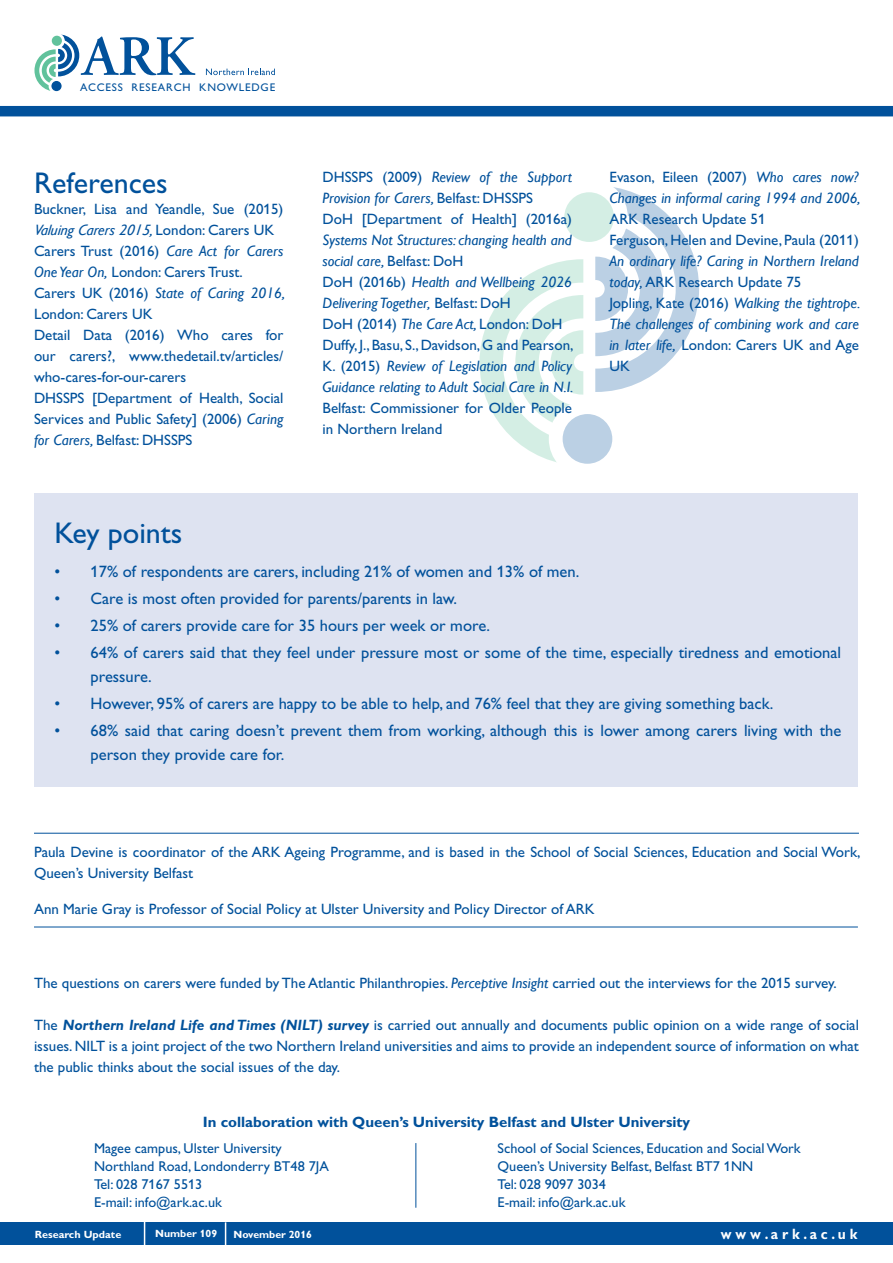
<style>
.page{position:relative;width:893px;height:1263px;background:#fff}
.page>*{position:absolute;margin:0;border:0;box-sizing:border-box;transform-origin:0 0}
.t1{font:30px "Gill Alt One";color:#01519b}
.List_Paragraph{font:16.5px/24px "Gill Alt One";color:#01519b}
.Pa8{font:15px/21px "Gill Alt One";color:#01519b;text-align:justify}
.t2{font:italic 15px/21px "Gill Sans";color:#01519b;text-align:justify}
.Heading_4{font:700 15px "Gill Alt One";color:#01519b}
.t3{font:700 15px "Gill Alt One";color:#fff;scale:.92 1}
.t4{font:14.25px "Gill Alt One";color:#01519b}
.t5{font:11.1px "Gill Sans";letter-spacing:.075em;color:#01519b}
.t6{font:700 10.5px "Gill Alt One";color:#fff}
.s1{font-family:"Gill Sans";font-style:italic}
.s2{font-family:"Gill Sans"}
.s3{font-family:"Gill Alt One";font-style:normal}
.s4{font-weight:700;font-style:italic}
</style>
<div class="page">
<div style="left:0;top:1222px;width:893px;height:23px;background:#01519b"></div>
<svg style="left:144px;top:1222px;width:1px;height:23px"></svg>
<svg style="left:225px;top:1222px;width:1px;height:23px"></svg>
<div style="left:0;top:106px;width:893px;height:10px;background:#01519b"></div>
<svg style="left:206px;top:69px;width:69px;height:6px"></svg>
<svg style="left:34px;top:34px;width:161px;height:58px"></svg>
<hr style="left:415px;top:1143px;width:1px;height:65px;background:#01519b">
<div style="left:34px;top:493px;width:824px;height:294px;background:#dee3f1"></div>
<svg style="left:479px;top:259px;width:104px;height:205px"></svg>
<svg style="left:595px;top:187px;width:104px;height:205px"></svg>
<div style="left:564px;top:192px;width:50px;height:50px;background:#d4eee4;border-radius:50%"></div>
<div style="left:563px;top:414px;width:49px;height:50px;background:#bbd0e4;border-radius:50%"></div>
<hr style="left:34px;top:833px;width:825px;height:1px;background:#01519b">
<hr style="left:34px;top:927px;width:824px;height:1px;background:#01519b">
<p class="t5" style="left:80px;top:81px;width:196px">ACCESS RESEARCH KNOWLEDGE</p>
<p class="t1" style="left:34px;top:166px;width:135px">References</p>
<p class="Pa8" style="left:34px;top:199px;width:251px">Buckner, Lisa and Yeandle, Sue (2015)<br><span class="s1">Valuing Carers 2015,</span> London: Carers UK</p>
<p class="Pa8" style="left:34px;top:241px;width:251px">Carers Trust (2016) <span class="s1">Care Act for Carers<br>One Year On,</span> London: Carers Trust.</p>
<p class="Pa8" style="left:34px;top:283px;width:252px">Carers UK (2016) <span class="s1">State of Caring 2016,<br></span>London: Carers UK</p>
<p class="Pa8" style="left:34px;top:325px;width:251px">Detail Data (2016) <span class="s2">Who cares for our carers?,</span> www.thedetail.tv/articles/ who-cares-for-our-carers</p>
<p class="Pa8" style="left:34px;top:388px;width:251px">DHSSPS [Department of Health, Social Services and Public Safety] (2006) <span class="s1">Caring for Carers,</span> Belfast: DHSSPS</p>
<p class="t2" style="left:323px;top:166px;width:251px"><span class="s3">DHSSPS (2009)</span> Review of the Support<br>Provision for Carers, <span class="s3">Belfast: DHSSPS</span></p>
<p class="t2" style="left:323px;top:208px;width:251px"><span class="s3">DoH [Department of Health] (2016a)<br></span>Systems Not Structures: changing health and social care, <span class="s3">Belfast: DoH</span></p>
<p class="t2" style="left:323px;top:271px;width:251px"><span class="s3">DoH (2016b)</span> Health and Wellbeing 2026<br>Delivering Together, <span class="s3">Belfast: DoH</span></p>
<p class="Pa8" style="left:323px;top:313px;width:241px">DoH (2014) <span class="s1">The Care Act,</span> London: DoH</p>
<p class="Pa8" style="left:323px;top:334px;width:252px">Duffy, J., Basu, S., Davidson, G and Pearson, K. (2015) <span class="s1">Review of Legislation and Policy Guidance relating to Adult Social Care in N.I.<br></span>Belfast: Commissioner for Older People in Northern Ireland</p>
<p class="t2" style="left:609px;top:166px;width:252px"><span class="s3">Evason, Eileen (2007)</span> Who cares now?<br>Changes in informal caring 1994 and 2006, <span class="s3">ARK Research Update 51</span></p>
<p class="Pa8" style="left:609px;top:229px;width:251px">Ferguson, Helen and Devine, Paula (2011)<br><span class="s1">An ordinary life? Caring in Northern Ireland today,</span> ARK Research Update 75</p>
<p class="t2" style="left:609px;top:292px;width:252px"><span class="s3">Jopling, Kate (2016)</span> Walking the tightrope.<br>The challenges of combining work and care in later life, <span class="s3">London: Carers UK and Age UK</span></p>
<p class="t1" style="left:55px;top:515px;width:129px">Key points</p>
<p class="List_Paragraph" style="left:55px;top:560px;width:526px">• 17% of respondents are carers, including 21% of women and 13% of men.</p>
<p class="List_Paragraph" style="left:55px;top:587px;width:404px">• Care is most often provided for parents/parents in law.</p>
<p class="List_Paragraph" style="left:55px;top:614px;width:437px">• 25% of carers provide care for 35 hours per week or more.</p>
<p class="List_Paragraph" style="left:91px;top:641px;width:752px;text-indent:-36px">• 64% of carers said that they feel under pressure most or some of the time, especially tiredness and emotional pressure.</p>
<p class="List_Paragraph" style="left:55px;top:692px;width:720px">• However, 95% of carers are happy to be able to help, and 76% feel that they are giving something back.</p>
<p class="List_Paragraph" style="left:91px;top:719px;width:752px;text-indent:-36px">• 68% said that caring doesn’t prevent them from working, although this is lower among carers living with the person they provide care for.</p>
<p class="Pa8" style="left:34px;top:841px;width:828px">Paula Devine is coordinator of the ARK Ageing Programme, and is based in the School of Social Sciences, Education and Social Work,<br>Queen’s University Belfast</p>
<p class="Pa8" style="left:34px;top:898px;width:562px">Ann Marie Gray is Professor of Social Policy at Ulster University and Policy Director of ARK</p>
<p class="Pa8" style="left:34px;top:972px;width:804px">The questions on carers were funded by The Atlantic Philanthropies. <span class="s1">Perceptive Insight</span> carried out the interviews for the 2015 survey.</p>
<p class="Pa8" style="left:34px;top:1014px;width:826px">The <span class="s4">Northern Ireland Life and Times (NILT) survey</span> is carried out annually and documents public opinion on a wide range of social issues. NILT is a joint project of the two Northern Ireland universities and aims to provide an independent source of information on what the public thinks about the social issues of the day.</p>
<p class="Heading_4" style="left:203px;top:1113px;width:489px">In collaboration with Queen’s University Belfast and Ulster University</p>
<p class="t4" style="left:94px;top:1140px;width:189px">Magee campus, Ulster University</p>
<p class="t4" style="left:498px;top:1140px;width:305px">School of Social Sciences, Education and Social Work</p>
<p class="t4" style="left:94px;top:1158px;width:236px">Northland Road, Londonderry BT48 7JA</p>
<p class="t4" style="left:498px;top:1158px;width:257px">Queen’s University Belfast, Belfast BT7 1NN</p>
<p class="t4" style="left:94px;top:1176px;width:110px">Tel: 028 7167 5513</p>
<p class="t4" style="left:498px;top:1176px;width:110px">Tel: 028 9097 3034</p>
<p class="t4" style="left:94px;top:1194px;width:129px">E-mail: info@ark.ac.uk</p>
<p class="t4" style="left:498px;top:1194px;width:129px">E-mail: info@ark.ac.uk</p>
<p class="t6" style="left:35px;top:1228px;width:88px">Research Update</p>
<p class="t6" style="left:155px;top:1227px;width:63px">Number 109</p>
<p class="t6" style="left:234px;top:1228px;width:80px">November 2016</p>
<p class="t3" style="left:721px;top:1225px;width:150px">w w w . a r k . a c . u k</p>
</div>
